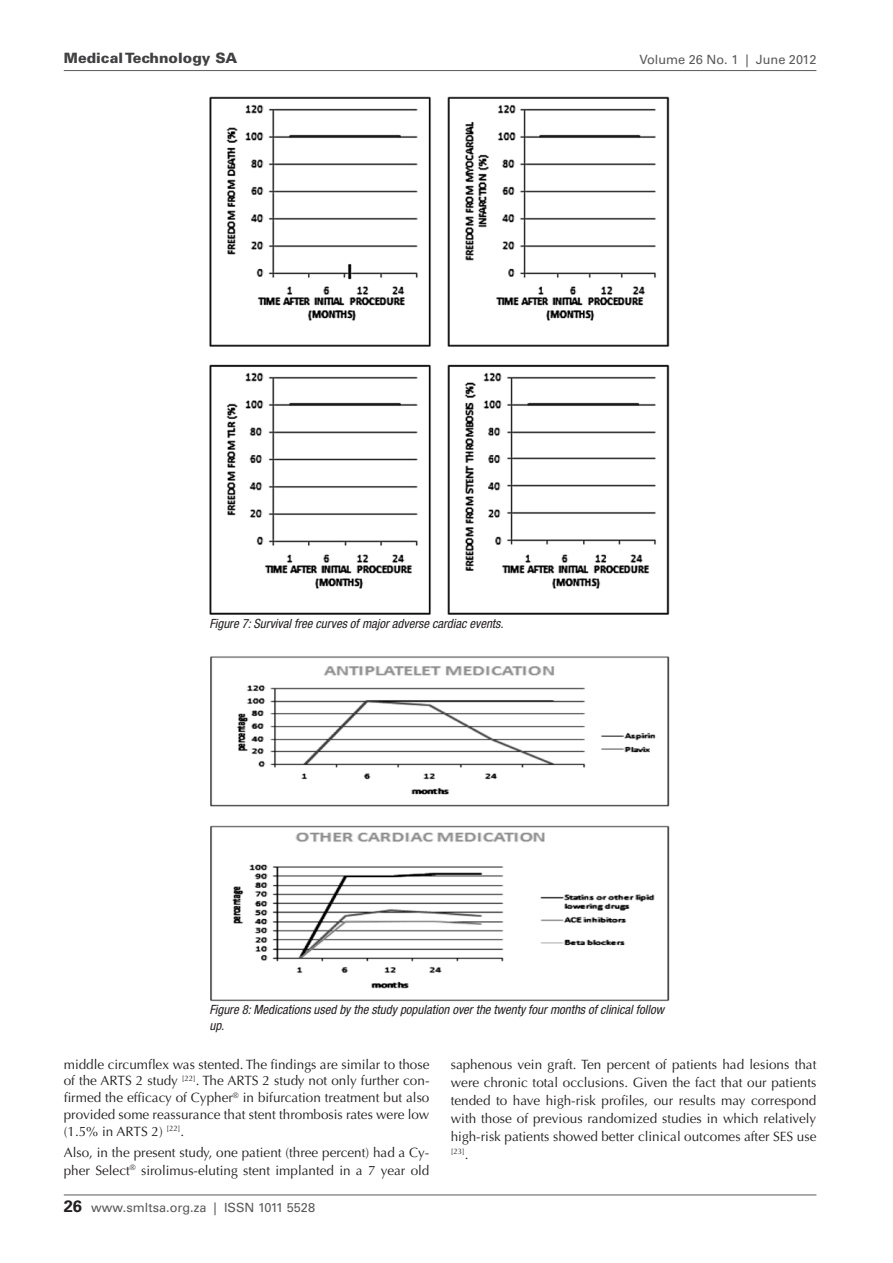
<style>
.page{position:relative;width:893px;height:1263px;background:#fff}
.page>*{position:absolute;margin:0;border:0;box-sizing:border-box;transform-origin:0 0}
.t1{font:900 14.25px "Univers";color:#414042}
.t2{font:13.5px/18px "Optima";color:#231f20;text-align:justify}
.t3{font:italic condensed 12.75px/15.3px "Helvetica Neue";color:#231f20}
.t4{font:12.75px "Univers";color:#58595b}
.t5{font:7.8px "Optima";color:#231f20}
.s1{font-size:13.5px}
.s2{font-weight:700;font-size:16.5px;color:#231f20}
</style>
<div class="page">
<hr style="left:64px;top:1194px;width:752px;height:1px;background:#58595b">
<hr style="left:64px;top:70px;width:752px;height:1px;background:#58595b">
<img style="left:209px;top:96px;width:461px;height:519px">
<img style="left:210px;top:656px;width:460px;height:346px">
<p class="t1" style="left:64px;top:49px;width:175px">Medical Technology SA</p>
<p class="t4" style="left:639px;top:51px;width:178px">Volume 26 No. 1 | June 2012</p>
<p class="t3" style="left:209px;top:615px;width:296px">Figure 7: Survival free curves of major adverse cardiac events.</p>
<p class="t3" style="left:209px;top:1002px;width:456px">Figure 8: Medications used by the study population over the twenty four months of clinical follow up.</p>
<p class="t2" style="left:64px;top:1056px;width:367px;line-height:16.8px">middle circumflex was stented. The findings are similar to those of the ARTS 2 study <sup>[22]</sup>. The ARTS 2 study not only further con&shy;firmed the efficacy of Cypher<sup>®</sup> in bifurcation treatment but also provided some reassurance that stent thrombosis rates were low (1.5% in ARTS 2) <sup>[22]</sup>.</p>
<p class="t2" style="left:64px;top:1143px;width:367px">Also, in the present study, one patient (three percent) had a Cy&shy;pher Select<sup>®</sup> sirolimus-eluting stent implanted in a 7 year old</p>
<p class="t2" style="left:451px;top:1055px;width:367px">saphenous vein graft. Ten percent of patients had lesions that were chronic total occlusions. Given the fact that our patients tended to have high-risk profiles, our results may correspond with those of previous randomized studies in which relatively high-risk patients showed better clinical outcomes after SES use</p>
<p class="t5" style="left:451px;top:1147px;width:19px">[23]<span class="s1">.</span></p>
<p class="t4" style="left:64px;top:1199px;width:253px"><span class="s2">26</span> www.smltsa.org.za | ISSN 1011 5528</p>
</div>
